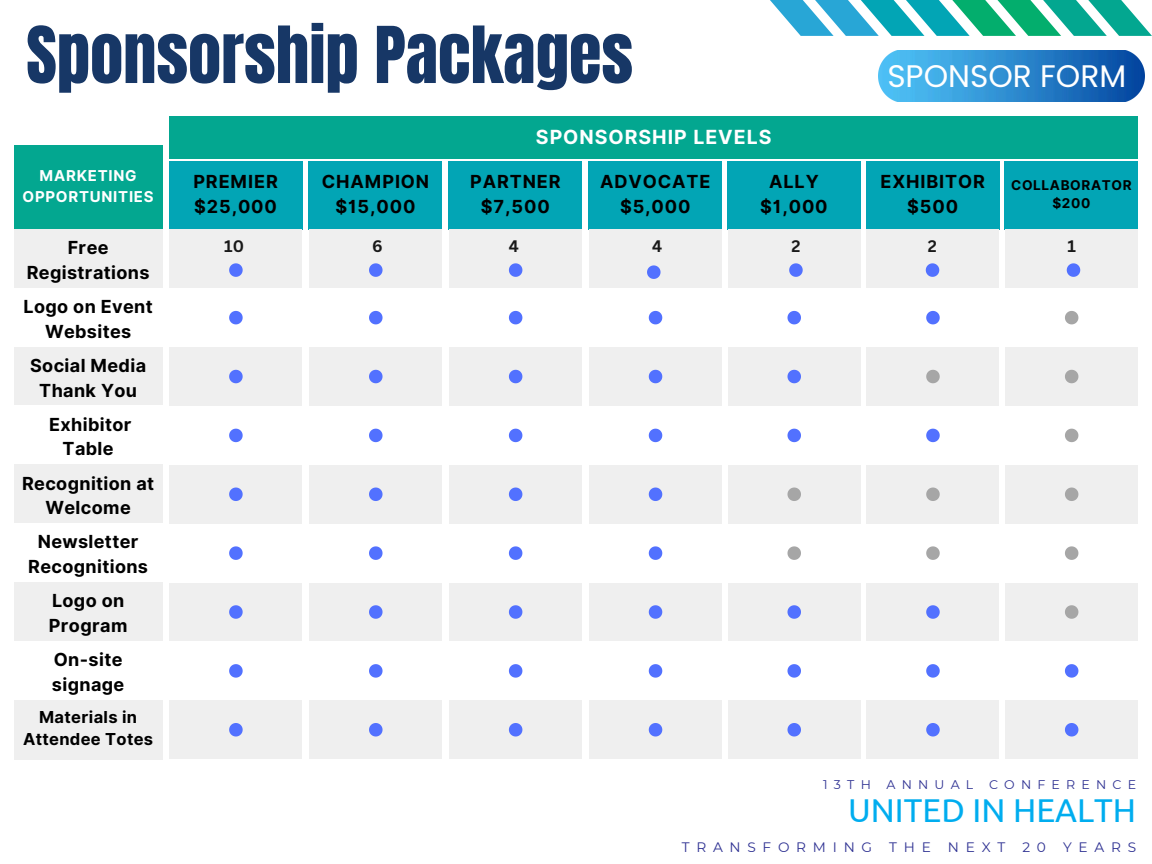
<style>
.page{position:relative;width:1152px;height:864px;background:#fff}
.page>*{position:absolute;margin:0;border:0;box-sizing:border-box;transform-origin:0 0}
.t1{font:66.6px "Anton";color:#173766}
.t2{font:33px "Ubuntu";color:#00adef}
.t3{font:31.2px "Poppins";color:#fff}
.t4{font:700 19.5px "Inter";letter-spacing:.05em;color:#fff}
.t5{font:700 18px/24.8px "Inter";letter-spacing:.02em;color:#000;text-align:center}
.t6{font:700 18px/24.8px "Inter";letter-spacing:.05em;color:#000;text-align:center}
.t7{font:700 16.5px/22.5px "Inter";letter-spacing:.02em;color:#000;text-align:center}
.t8{font:700 16.2px "Canva Sans";color:#191919}
.t9{font:700 15px/20.2px "Inter";letter-spacing:.05em;color:#fff;text-align:center}
.t10{font:13.65px "Montserrat";letter-spacing:.49em;color:#2e3192}
.t11{font:700 13.5px "Inter";letter-spacing:.05em;color:#000}
.t12{font:12.6px "Montserrat";letter-spacing:.49em;color:#2e3192}
</style>
<div class="page">
<svg style="left:770px;top:0;width:382px;height:36px"></svg>
<div style="left:14px;top:145px;width:148px;height:84px;background:#03a790"></div>
<div style="left:169px;top:161px;width:133px;height:68px;background:#02a5b5"></div>
<div style="left:309px;top:161px;width:133px;height:68px;background:#02a5b5"></div>
<div style="left:449px;top:161px;width:133px;height:68px;background:#02a5b5"></div>
<div style="left:589px;top:161px;width:133px;height:68px;background:#02a5b5"></div>
<div style="left:14px;top:229px;width:148px;height:64px;background:#efefef"></div>
<div style="left:14px;top:288px;width:148px;height:64px;background:#fff"></div>
<div style="left:14px;top:347px;width:148px;height:64px;background:#efefef"></div>
<div style="left:14px;top:406px;width:148px;height:64px;background:#fff"></div>
<div style="left:14px;top:465px;width:148px;height:64px;background:#efefef"></div>
<div style="left:14px;top:524px;width:148px;height:64px;background:#fff"></div>
<div style="left:14px;top:583px;width:148px;height:64px;background:#efefef"></div>
<div style="left:170px;top:229px;width:132px;height:59px;background:#efefef"></div>
<div style="left:310px;top:229px;width:132px;height:59px;background:#efefef"></div>
<svg style="left:229px;top:263px;width:14px;height:14px"></svg>
<svg style="left:369px;top:263px;width:14px;height:14px"></svg>
<svg style="left:229px;top:311px;width:14px;height:13px"></svg>
<svg style="left:369px;top:311px;width:14px;height:13px"></svg>
<div style="left:170px;top:347px;width:132px;height:59px;background:#efefef"></div>
<div style="left:310px;top:347px;width:132px;height:59px;background:#efefef"></div>
<svg style="left:229px;top:370px;width:14px;height:13px"></svg>
<svg style="left:369px;top:370px;width:14px;height:13px"></svg>
<svg style="left:229px;top:429px;width:14px;height:13px"></svg>
<svg style="left:369px;top:429px;width:14px;height:13px"></svg>
<div style="left:170px;top:465px;width:132px;height:59px;background:#efefef"></div>
<div style="left:310px;top:465px;width:132px;height:59px;background:#efefef"></div>
<svg style="left:229px;top:488px;width:14px;height:13px"></svg>
<svg style="left:369px;top:488px;width:14px;height:13px"></svg>
<svg style="left:229px;top:546px;width:14px;height:14px"></svg>
<svg style="left:369px;top:546px;width:14px;height:14px"></svg>
<div style="left:170px;top:583px;width:132px;height:58px;background:#efefef"></div>
<div style="left:310px;top:583px;width:132px;height:58px;background:#efefef"></div>
<svg style="left:229px;top:605px;width:14px;height:14px"></svg>
<svg style="left:369px;top:605px;width:14px;height:14px"></svg>
<div style="left:449px;top:229px;width:133px;height:59px;background:#efefef"></div>
<svg style="left:509px;top:263px;width:13px;height:14px"></svg>
<svg style="left:509px;top:311px;width:13px;height:13px"></svg>
<div style="left:449px;top:347px;width:133px;height:59px;background:#efefef"></div>
<svg style="left:509px;top:370px;width:13px;height:13px"></svg>
<svg style="left:509px;top:429px;width:13px;height:13px"></svg>
<div style="left:449px;top:465px;width:133px;height:59px;background:#efefef"></div>
<svg style="left:509px;top:488px;width:13px;height:13px"></svg>
<svg style="left:509px;top:546px;width:13px;height:14px"></svg>
<div style="left:449px;top:583px;width:133px;height:58px;background:#efefef"></div>
<svg style="left:509px;top:605px;width:13px;height:14px"></svg>
<div style="left:589px;top:229px;width:133px;height:59px;background:#efefef"></div>
<svg style="left:647px;top:265px;width:14px;height:14px"></svg>
<svg style="left:649px;top:311px;width:13px;height:13px"></svg>
<div style="left:589px;top:347px;width:133px;height:59px;background:#efefef"></div>
<svg style="left:649px;top:370px;width:13px;height:13px"></svg>
<svg style="left:649px;top:429px;width:13px;height:13px"></svg>
<div style="left:589px;top:465px;width:133px;height:59px;background:#efefef"></div>
<svg style="left:649px;top:488px;width:13px;height:13px"></svg>
<svg style="left:649px;top:546px;width:13px;height:14px"></svg>
<div style="left:589px;top:583px;width:133px;height:58px;background:#efefef"></div>
<svg style="left:649px;top:605px;width:13px;height:14px"></svg>
<div style="left:727px;top:161px;width:133px;height:68px;background:#02a5b5"></div>
<div style="left:728px;top:229px;width:133px;height:59px;background:#efefef"></div>
<svg style="left:789px;top:263px;width:14px;height:14px"></svg>
<svg style="left:787px;top:311px;width:14px;height:13px"></svg>
<div style="left:728px;top:347px;width:133px;height:59px;background:#efefef"></div>
<svg style="left:787px;top:370px;width:14px;height:13px"></svg>
<svg style="left:787px;top:429px;width:14px;height:13px"></svg>
<div style="left:728px;top:465px;width:133px;height:59px;background:#efefef"></div>
<svg style="left:787px;top:488px;width:14px;height:13px"></svg>
<svg style="left:787px;top:546px;width:14px;height:14px"></svg>
<div style="left:728px;top:583px;width:133px;height:58px;background:#efefef"></div>
<svg style="left:787px;top:605px;width:14px;height:14px"></svg>
<div style="left:866px;top:161px;width:133px;height:68px;background:#02a5b5"></div>
<div style="left:867px;top:229px;width:132px;height:59px;background:#efefef"></div>
<svg style="left:926px;top:263px;width:13px;height:14px"></svg>
<svg style="left:926px;top:311px;width:14px;height:13px"></svg>
<div style="left:867px;top:347px;width:132px;height:59px;background:#efefef"></div>
<svg style="left:926px;top:370px;width:14px;height:13px"></svg>
<svg style="left:926px;top:429px;width:14px;height:13px"></svg>
<div style="left:867px;top:465px;width:132px;height:59px;background:#efefef"></div>
<svg style="left:926px;top:488px;width:14px;height:13px"></svg>
<svg style="left:926px;top:546px;width:14px;height:14px"></svg>
<div style="left:867px;top:583px;width:132px;height:58px;background:#efefef"></div>
<svg style="left:926px;top:605px;width:14px;height:14px"></svg>
<div style="left:1005px;top:161px;width:133px;height:68px;background:#02a5b5"></div>
<div style="left:1005px;top:229px;width:133px;height:59px;background:#efefef"></div>
<svg style="left:1067px;top:263px;width:13px;height:14px"></svg>
<svg style="left:1065px;top:311px;width:13px;height:13px"></svg>
<div style="left:1005px;top:347px;width:133px;height:59px;background:#efefef"></div>
<svg style="left:1065px;top:370px;width:13px;height:13px"></svg>
<svg style="left:1065px;top:429px;width:13px;height:13px"></svg>
<div style="left:1005px;top:465px;width:133px;height:59px;background:#efefef"></div>
<svg style="left:1065px;top:488px;width:13px;height:13px"></svg>
<svg style="left:1065px;top:546px;width:13px;height:14px"></svg>
<div style="left:1005px;top:583px;width:133px;height:58px;background:#efefef"></div>
<svg style="left:1065px;top:605px;width:13px;height:14px"></svg>
<div style="left:14px;top:641px;width:148px;height:64px;background:#fff"></div>
<div style="left:14px;top:700px;width:148px;height:59px;background:#efefef"></div>
<svg style="left:229px;top:664px;width:14px;height:14px"></svg>
<svg style="left:369px;top:664px;width:14px;height:14px"></svg>
<div style="left:170px;top:700px;width:132px;height:59px;background:#efefef"></div>
<div style="left:310px;top:700px;width:132px;height:59px;background:#efefef"></div>
<svg style="left:229px;top:723px;width:14px;height:14px"></svg>
<svg style="left:369px;top:723px;width:14px;height:14px"></svg>
<svg style="left:509px;top:664px;width:13px;height:14px"></svg>
<div style="left:449px;top:700px;width:133px;height:59px;background:#efefef"></div>
<svg style="left:509px;top:723px;width:13px;height:14px"></svg>
<svg style="left:649px;top:664px;width:13px;height:14px"></svg>
<div style="left:589px;top:700px;width:133px;height:59px;background:#efefef"></div>
<svg style="left:649px;top:723px;width:13px;height:14px"></svg>
<svg style="left:787px;top:664px;width:14px;height:14px"></svg>
<div style="left:728px;top:700px;width:133px;height:59px;background:#efefef"></div>
<svg style="left:787px;top:723px;width:14px;height:14px"></svg>
<svg style="left:926px;top:664px;width:14px;height:14px"></svg>
<div style="left:867px;top:700px;width:132px;height:59px;background:#efefef"></div>
<svg style="left:926px;top:723px;width:14px;height:14px"></svg>
<svg style="left:1065px;top:664px;width:13px;height:14px"></svg>
<div style="left:1005px;top:700px;width:133px;height:59px;background:#efefef"></div>
<svg style="left:1065px;top:723px;width:13px;height:14px"></svg>
<div style="left:170px;top:117px;width:968px;height:42px;background:#03a790"></div>
<img style="left:879px;top:50px;width:265px;height:52px">
<p class="t1" style="left:26px;top:7px;width:608px">Sponsorship Packages</p>
<p class="t4" style="left:536px;top:125px;width:237px">SPONSORSHIP LEVELS</p>
<h4 class="t3" style="left:887px;top:54px;width:240px">SPONSOR FORM</h4>
<p class="t9" style="left:23px;top:166px;width:133px">MARKETING<br>OPPORTUNITIES</p>
<p class="t6" style="left:193px;top:169px;width:86px;text-align:left">PREMIER $25,000</p>
<p class="t6" style="left:322px;top:169px;width:109px">CHAMPION $15,000</p>
<h1 class="t6" style="left:470px;top:169px;width:92px">PARTNER $7,500</h1>
<p class="t6" style="left:600px;top:169px;width:112px">ADVOCATE $5,000</p>
<h3 class="t5" style="left:27px;top:235px;width:124px">Free<br>Registrations</h3>
<p class="t5" style="left:24px;top:294px;width:131px">Logo on Event<br>Websites</p>
<h5 class="t5" style="left:30px;top:353px;width:117px">Social Media<br>Thank You</h5>
<h5 class="t5" style="left:49px;top:412px;width:84px">Exhibitor<br>Table</h5>
<h5 class="t5" style="left:22px;top:471px;width:134px">Recognition at<br>Welcome</h5>
<h5 class="t5" style="left:28px;top:529px;width:121px">Newsletter<br>Recognitions</h5>
<h5 class="t5" style="left:49px;top:588px;width:80px;text-align:left">Logo on<br>Program</h5>
<h5 class="t5" style="left:760px;top:169px;width:69px">ALLY $1,000</h5>
<h5 class="t6" style="left:880px;top:169px;width:106px">EXHIBITOR $500</h5>
<p class="t11" style="left:1011px;top:177px;width:122px">COLLABORATOR</p>
<h4 class="t11" style="left:1052px;top:195px;width:39px">$200</h4>
<h5 class="t8" style="left:224px;top:235px;width:21px">10</h5>
<p class="t8" style="left:372px;top:235px;width:12px">6</p>
<p class="t8" style="left:509px;top:235px;width:12px">4</p>
<p class="t8" style="left:652px;top:235px;width:12px">4</p>
<p class="t8" style="left:791px;top:235px;width:11px">2</p>
<p class="t8" style="left:928px;top:235px;width:11px">2</p>
<p class="t8" style="left:1067px;top:235px;width:10px">1</p>
<h4 class="t5" style="left:52px;top:647px;width:74px;text-align:left">On-site signage</h4>
<p class="t7" style="left:23px;top:706px;width:132px">Materials in<br>Attendee Totes</p>
<p class="t12" style="left:823px;top:777px;width:314px">13TH ANNUAL CONFERENCE</p>
<p class="t2" style="left:848px;top:791px;width:289px">UNITED IN HEALTH</p>
<p class="t10" style="left:682px;top:839px;width:456px">TRANSFORMING THE NEXT 20 YEARS</p>
</div>
